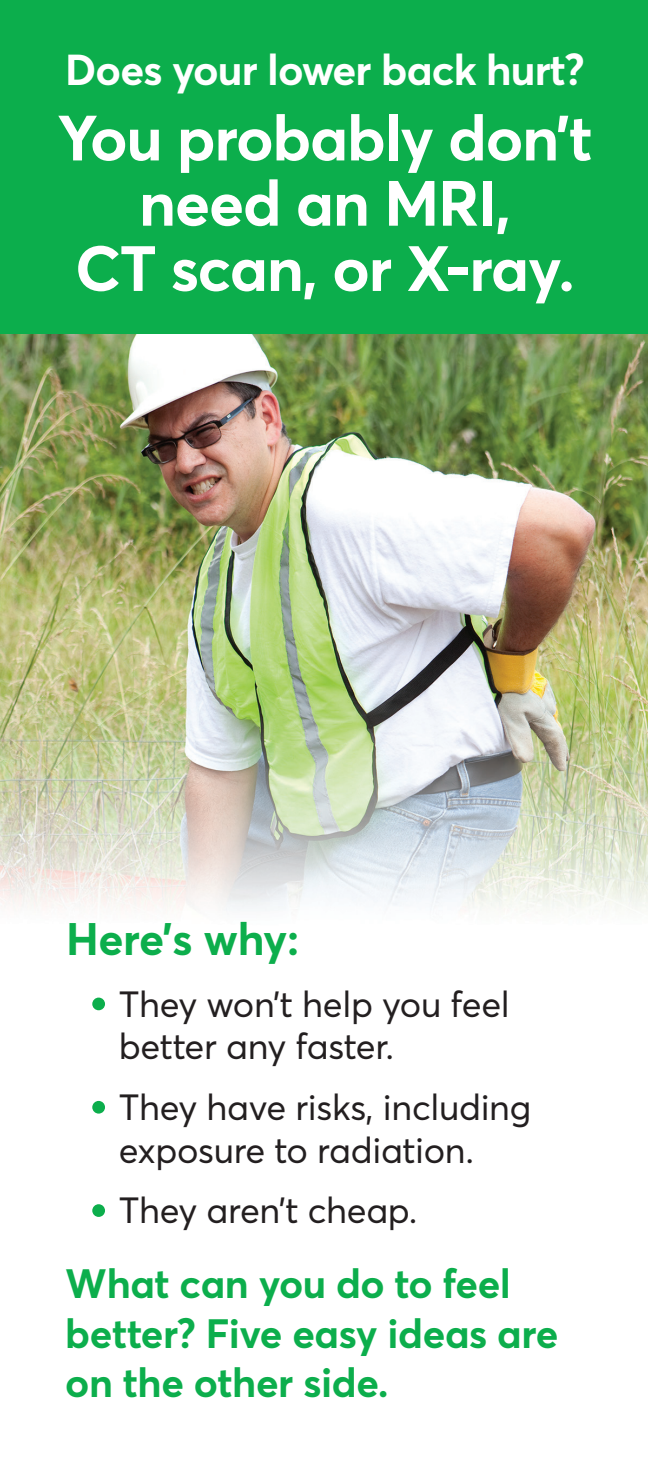
<style>
.page{position:relative;width:648px;height:1458px;background:#fff}
.page>*{position:absolute;margin:0;border:0;box-sizing:border-box;transform-origin:0 0}
.Header2{font:700 63px/65.2px "Averta";letter-spacing:-.02em;color:#fff;text-align:center}
.FrontSubheads{font:700 45px "Averta";letter-spacing:-.01em;color:#0cae4c}
.Headertop{font:700 42.75px "Averta";letter-spacing:-.02em;color:#fff}
.FrontSubheads-2{font:700 40.5px/49.5px "Averta";letter-spacing:-.01em;color:#0cae4c}
.t1{font:36px/42.8px "Averta";letter-spacing:-.01em;color:#231f20}
.s1{font-weight:700;font-size:54px;color:#0cae4c}
</style>
<div class="page">
<img style="left:0;top:334px;width:648px;height:578px">
<div style="left:0;top:0;width:648px;height:334px;background:#0cae4c"></div>
<p class="Headertop" style="left:65px;top:43px;width:521px">Does your lower back hurt?</p>
<p class="Header2" style="left:58px;top:105px;width:536px">You probably don’t need an MRI,<br>CT scan, or X-ray.</p>
<p class="FrontSubheads" style="left:66px;top:910px;width:235px">Here’s why:</p>
<p class="t1" style="left:119px;top:982px;width:393px;text-indent:-32px"><span class="s1">•</span> They won’t help you feel better any faster.</p>
<p class="t1" style="left:119px;top:1086px;width:414px;text-indent:-32px"><span class="s1">•</span> They have risks, including exposure to radiation.</p>
<p class="t1" style="left:87px;top:1189px;width:332px"><span class="s1">•</span> They aren’t cheap.</p>
<p class="FrontSubheads-2" style="left:65px;top:1259px;width:495px">What can you do to feel better? Five easy ideas are on the other side.</p>
</div>
